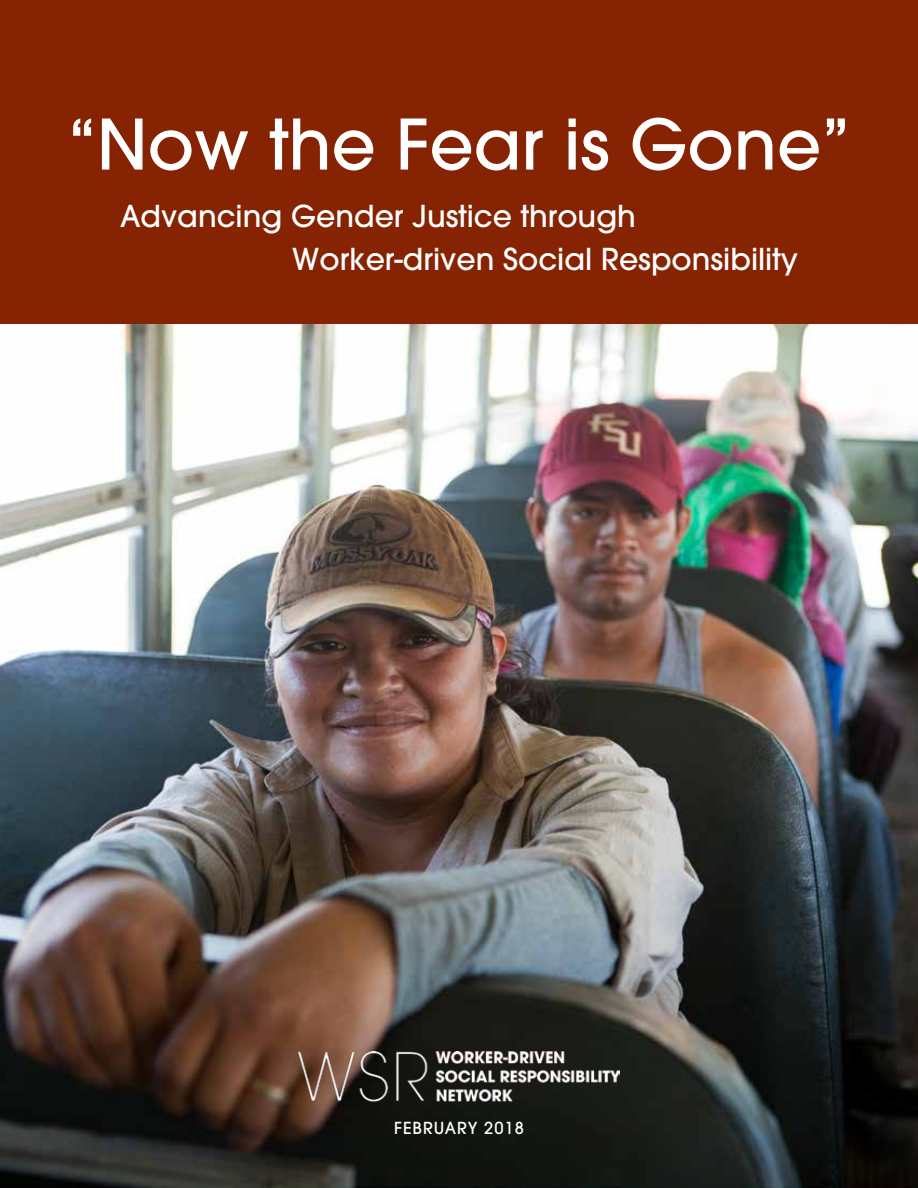
<style>
.page{position:relative;width:918px;height:1188px;background:#fff}
.page>*{position:absolute;margin:0;border:0;box-sizing:border-box;transform-origin:0 0}
.t1{font:500 69px "ITC Avant Garde Std";color:#fff}
.t2{font:500 30px/43.5px "ITC Avant Garde Std";color:#fff}
.t3{font:500 16.5px "ITC Avant Garde Std";letter-spacing:.06em;color:#fff}
</style>
<div class="page">
<div style="left:0;top:0;width:918px;height:324px;background:#852302"></div>
<img style="left:0;top:324px;width:918px;height:864px">
<img style="left:298px;top:1051px;width:322px;height:58px">
<h1 class="t1" style="left:67px;top:100px;width:785px">“Now the Fear is Gone”</h1>
<p class="t2" style="left:292px;top:194px;width:507px;text-indent:-172px">Advancing Gender Justice through<br>Worker-driven Social Responsibility</p>
<p class="t3" style="left:394px;top:1118px;width:131px">FEBRUARY 2018</p>
</div>
